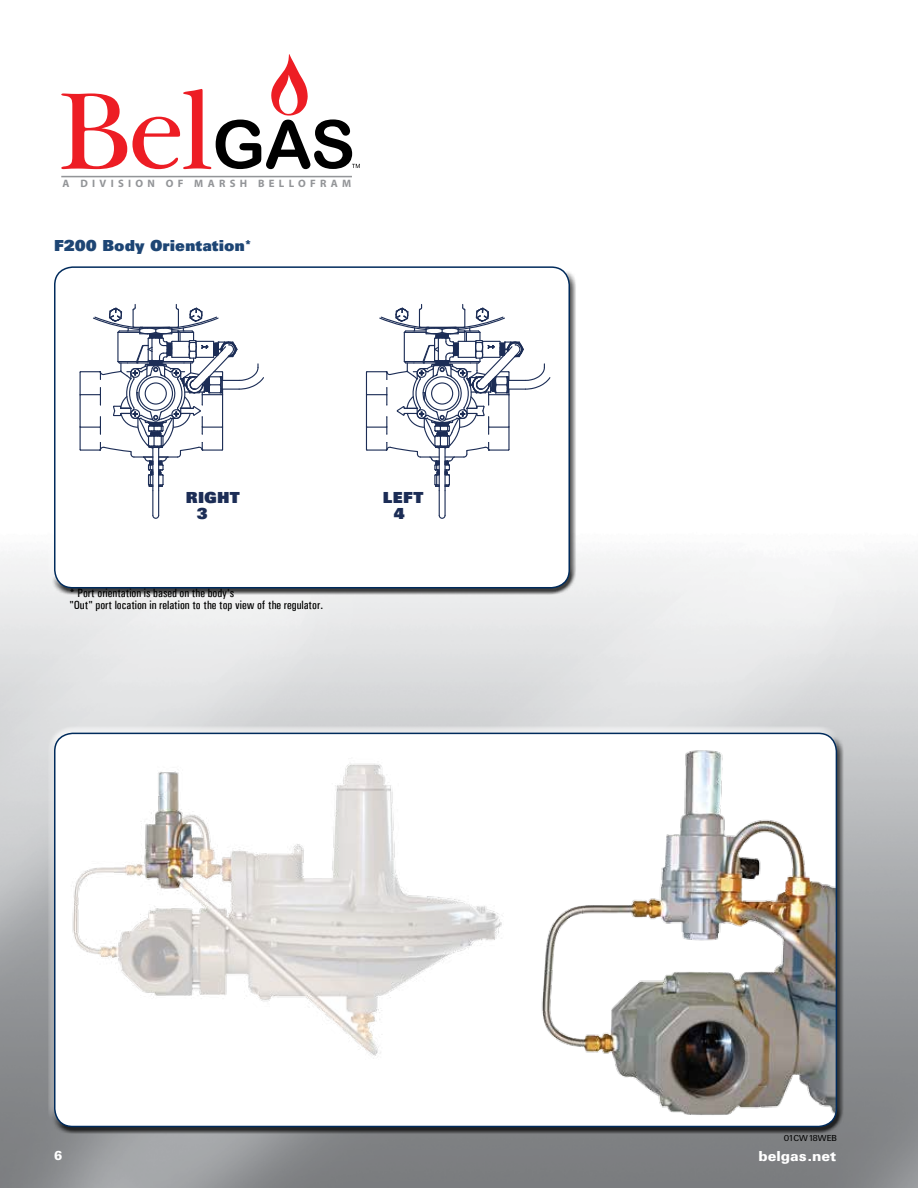
<style>
.page{position:relative;width:918px;height:1188px;background:#fff}
.page>*{position:absolute;margin:0;border:0;box-sizing:border-box;transform-origin:0 0}
.t1{font:16.5px "Univers Ultra Bold DTC";color:#1d4574}
.t2{font:16.5px/16.8px "Univers Ultra Bold DTC";color:#1c2d56}
.t3{font:15px "Univers Black DTC";color:#fff}
.t4{font:13.5px "Univers Black DTC";color:#fff}
.t5{font:500 condensed 12px/12px "Univers";color:#000}
.t6{font:700 10.8px "Myriad";letter-spacing:.4em;color:#939598}
.t7{font:9px "Univers DTC";color:#000}
</style>
<div class="page">
<svg style="left:61px;top:54px;width:299px;height:115px"></svg>
<hr style="left:61px;top:176px;width:291px;height:1px;background:#939598">
<div style="left:51px;top:271px;width:526px;height:324px;background:#000;opacity:.75"></div>
<div style="left:55px;top:267px;width:514px;height:321px;background:#fff;border-radius:18px"></div>
<div style="left:54px;top:266px;width:516px;height:322px;border:2px solid #002b5c;border-radius:18px"></div>
<svg style="left:79px;top:304px;width:185px;height:215px"></svg>
<svg style="left:365px;top:304px;width:186px;height:215px"></svg>
<div style="left:48px;top:726px;width:791px;height:396px;background:#fff;opacity:.75"></div>
<div style="left:52px;top:737px;width:792px;height:397px;background:#000;opacity:.75"></div>
<div style="left:55px;top:733px;width:781px;height:393px;background:#fff;border-radius:18px"></div>
<img style="left:541px;top:733px;width:295px;height:393px">
<div style="left:54px;top:733px;width:783px;height:394px;border:2px solid #002b5c;border-radius:18px"></div>
<img style="left:72px;top:763px;width:430px;height:296px">
<p class="t6" style="left:63px;top:178px;width:290px">A DIVISION OF MARSH BELLOFRAM</p>
<h1 class="t1" style="left:54px;top:236px;width:199px">F200 Body Orientation*</h1>
<h1 class="t2" style="left:197px;top:488px;width:45px;text-indent:-11px">RIGHT<br>3</h1>
<h1 class="t2" style="left:383px;top:488px;width:42px;text-align:center">LEFT<br>4</h1>
<p class="t5" style="left:69px;top:587px;width:255px">* Port orientation is based on the body's<br>"Out" port location in relation to the top view of the regulator.</p>
<p class="t7" style="left:784px;top:1133px;width:55px">01CW18WEB</p>
<p class="t4" style="left:54px;top:1148px;width:10px">6</p>
<p class="t3" style="left:759px;top:1147px;width:79px">belgas.net</p>
</div>
